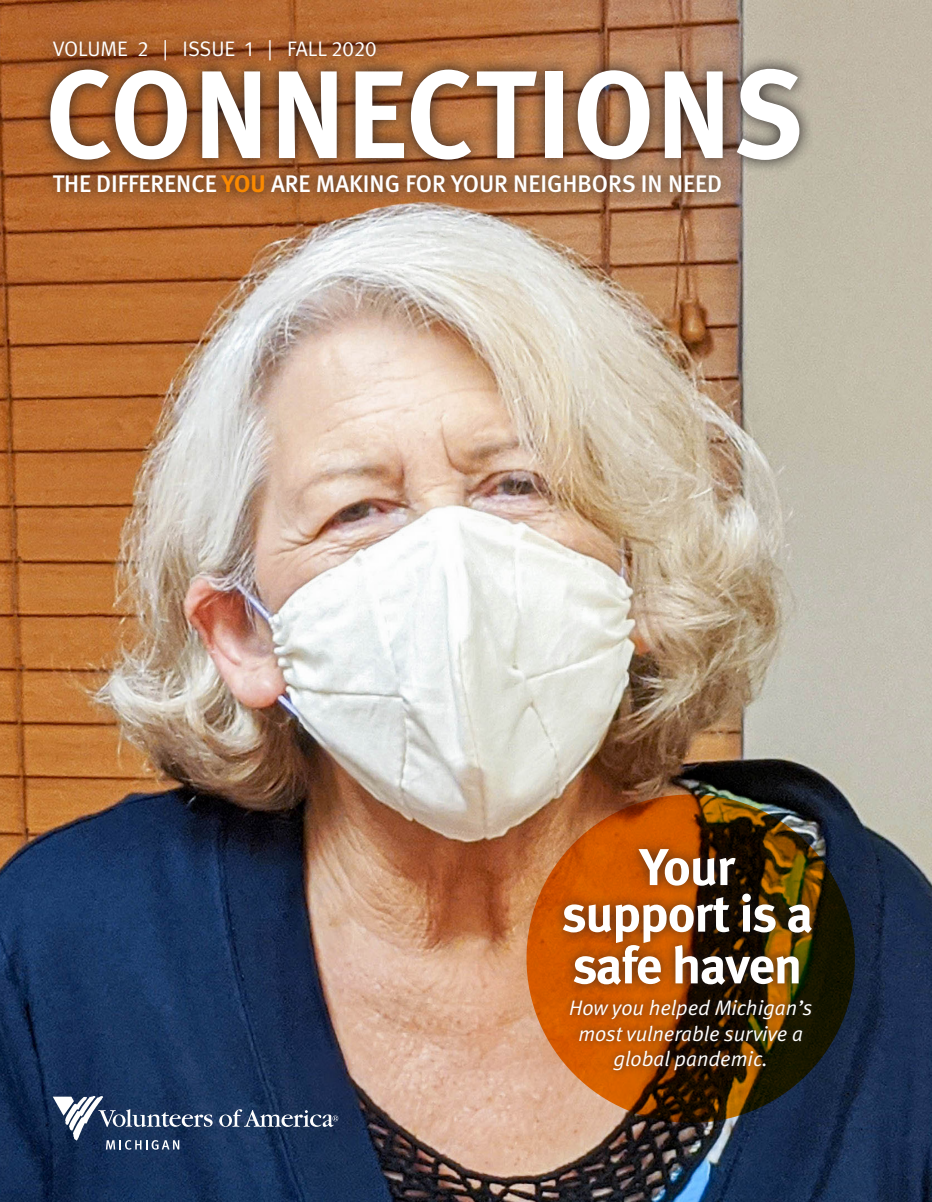
<style>
.page{position:relative;width:932px;height:1202px;background:#fff}
.page>*{position:absolute;margin:0;border:0;box-sizing:border-box;transform-origin:0 0}
.t1{font:700 124.65px "Meta";letter-spacing:.015em;color:#fff;scale:.96 1}
.t2{font:700 51.75px/51.8px "Meta";letter-spacing:-.02em;color:#fff}
.t3{font:500 24px "Meta";color:#fff}
.t4{font:italic 21px/25.2px "Meta Normal";color:#fff;text-align:center}
.t5{font:21px "Meta Normal";color:#fff}
.s1{font-family:"Meta Normal Expert"}
.s2{font-weight:700;color:#fa8900}
</style>
<div class="page">
<img style="left:0;top:0;width:932px;height:1202px">
<div style="left:35px;top:54px;width:779px;height:121px;background:#231f20;opacity:.97"></div>
<div style="left:39px;top:26px;width:351px;height:46px;background:#231f20;opacity:.97"></div>
<div style="left:40px;top:160px;width:695px;height:47px;background:#231f20;opacity:.97"></div>
<svg style="left:526px;top:794px;width:328px;height:328px;background:#713600"></svg>
<div style="left:562px;top:992px;width:257px;height:86px;background:#231f20;opacity:.75"></div>
<svg style="left:219px;top:1109px;width:119px;height:17px;background:#536580"></svg>
<svg style="left:53px;top:1095px;width:160px;height:54px;background:#425776"></svg>
<div style="left:552px;top:837px;width:270px;height:159px;background:#231f20;opacity:.75"></div>
<p class="t5" style="left:53px;top:36px;width:326px">VOLUME <span class="s1">2</span> | ISSUE <span class="s1">1</span> | FALL <span class="s1">2020</span></p>
<p class="t1" style="left:46px;top:36px;width:790px">CONNECTIONS</p>
<p class="t3" style="left:53px;top:169px;width:670px">THE DIFFERENCE <span class="s2">YOU</span> ARE MAKING FOR YOUR NEIGHBORS IN NEED</p>
<p class="t2" style="left:639px;top:840px;width:97px">Your</p>
<p class="t2" style="left:561px;top:886px;width:253px">support is a safe haven</p>
<p class="t4" style="left:569px;top:995px;width:245px">How you helped Michigan’s most vulnerable survive a global pandemic.</p>
</div>
